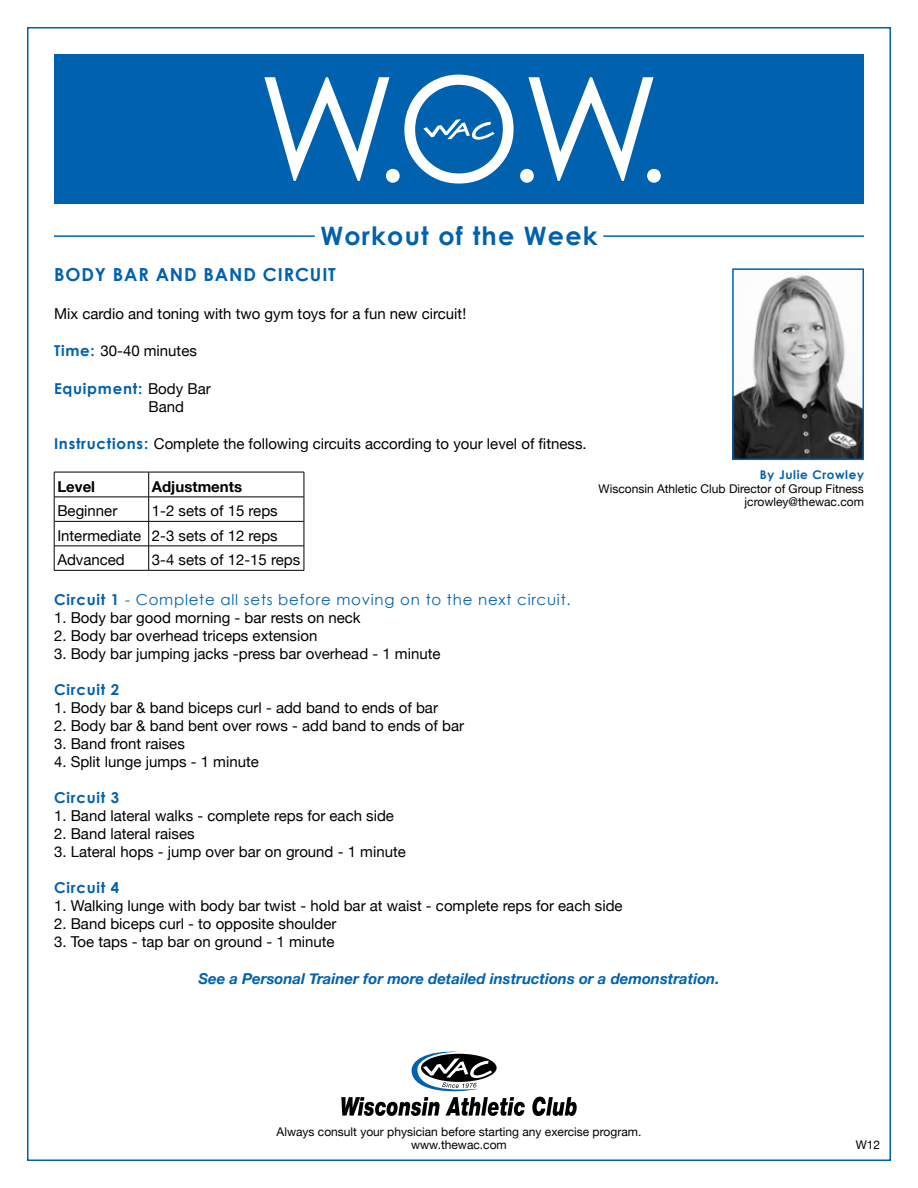
<style>
.page{position:relative;width:918px;height:1188px;background:#fff}
.page>*{position:absolute;margin:0;border:0;box-sizing:border-box;transform-origin:0 0}
.t1{font:144.45px "Century Gothic";color:#fff}
.t2{font:114.15px "Century Gothic";color:#fff}
.t3{font:700 25.35px "Century Gothic";letter-spacing:.05em;color:#0061af}
.t4{font:700 18px "Century Gothic";letter-spacing:.05em;color:#0061af}
.t5{font:15px/24.5px "Helvetica Neue";color:#000;text-align:justify}
.t6{font:italic 700 15px "Helvetica Neue";color:#0061af}
.t7{font:15px "Century Gothic";letter-spacing:.05em;color:#0061af}
.t8{font:700 15px "Century Gothic";letter-spacing:.05em;color:#0061af}
.t9{font:700 15px "Helvetica Neue";color:#000}
.t10{font:12px/13.5px "Helvetica Neue";color:#000;text-align:center}
.t11{font:700 12px "Century Gothic";letter-spacing:.05em;color:#0061af}
.s1{font-family:"Century Gothic";font-weight:700;color:#0061af}
.s2{font-family:"Helvetica Neue";font-weight:400;color:#000}
.s3{font-weight:700}
</style>
<div class="page">
<div style="left:54px;top:54px;width:810px;height:149px;background:#0061af"></div>
<svg style="left:423px;top:119px;width:72px;height:21px"></svg>
<hr style="left:54px;top:235px;width:261px;height:2px;background:#0061af">
<hr style="left:603px;top:235px;width:261px;height:2px;background:#0061af">
<svg style="left:532px;top:1097px;width:45px;height:19px"></svg>
<svg style="left:341px;top:1051px;width:184px;height:65px"></svg>
<img style="left:735px;top:274px;width:126px;height:183px">
<div style="left:732px;top:268px;width:132px;height:192px;border:2px solid #0061af"></div>
<hr style="left:54px;top:472px;width:95px;height:1px;background:#000">
<hr style="left:149px;top:472px;width:155px;height:1px;background:#000">
<hr style="left:54px;top:497px;width:95px;height:1px;background:#000">
<hr style="left:149px;top:497px;width:155px;height:1px;background:#000">
<hr style="left:54px;top:521px;width:95px;height:1px;background:#000">
<hr style="left:149px;top:521px;width:155px;height:1px;background:#000">
<hr style="left:54px;top:546px;width:95px;height:1px;background:#000">
<hr style="left:149px;top:546px;width:155px;height:1px;background:#000">
<hr style="left:54px;top:570px;width:95px;height:1px;background:#000">
<hr style="left:149px;top:570px;width:155px;height:1px;background:#000">
<svg style="left:54px;top:472px;width:1px;height:98px"></svg>
<svg style="left:148px;top:472px;width:1px;height:98px"></svg>
<svg style="left:304px;top:472px;width:1px;height:98px"></svg>
<h1 class="t1" style="left:258px;top:41px;width:404px">WOW</h1>
<h2 class="t2" style="left:376px;top:70px;width:294px">...</h2>
<h3 class="t3" style="left:320px;top:220px;width:279px">Workout of the Week</h3>
<p class="t4" style="left:54px;top:264px;width:283px">BODY BAR AND BAND CIRCUIT</p>
<p class="t5" style="left:54px;top:302px;width:414px">Mix cardio and toning with two gym toys for a fun new circuit!</p>
<p class="t5" style="left:54px;top:339px;width:144px"><span class="s1">Time:</span> 30-40 minutes</p>
<p class="t8" style="left:54px;top:379px;width:158px">Equipment: <span class="s2">Body Bar</span></p>
<p class="t5" style="left:148px;top:395px;width:37px">Band</p>
<p class="t5" style="left:54px;top:432px;width:534px"><span class="s1">Instructions:</span> Complete the following circuits according to your level of fitness.</p>
<p class="t9" style="left:57px;top:475px;width:39px">Level</p>
<p class="t9" style="left:152px;top:475px;width:92px">Adjustments</p>
<p class="t5" style="left:57px;top:500px;width:61px">Beginner</p>
<p class="t5" style="left:57px;top:500px;width:222px;text-indent:94px">1-2 sets of 15 reps Intermediate 2-3 sets of 12 reps Advanced</p>
<p class="t5" style="left:152px;top:549px;width:150px">3-4 sets of 12-15 reps</p>
<p class="t11" style="left:760px;top:467px;width:106px">By Julie Crowley</p>
<p class="t10" style="left:599px;top:482px;width:267px;text-align:right">Wisconsin Athletic Club Director of Group Fitness jcrowley@thewac.com</p>
<p class="t7" style="left:54px;top:590px;width:518px"><span class="s3">Circuit 1</span> - Complete all sets before moving on to the next circuit.</p>
<p class="t5" style="left:54px;top:606px;width:308px">1. Body bar good morning - bar rests on neck</p>
<p class="t5" style="left:54px;top:624px;width:265px">2. Body bar overhead triceps extension</p>
<p class="t5" style="left:54px;top:642px;width:388px">3. Body bar jumping jacks -press bar overhead - 1 minute</p>
<p class="t8" style="left:54px;top:680px;width:67px">Circuit 2</p>
<p class="t5" style="left:54px;top:696px;width:386px">1. Body bar &amp; band biceps curl - add band to ends of bar</p>
<p class="t5" style="left:54px;top:714px;width:412px">2. Body bar &amp; band bent over rows - add band to ends of bar</p>
<p class="t5" style="left:54px;top:732px;width:132px">3. Band front raises</p>
<p class="t5" style="left:54px;top:750px;width:206px">4. Split lunge jumps - 1 minute</p>
<p class="t8" style="left:54px;top:788px;width:67px">Circuit 3</p>
<p class="t5" style="left:54px;top:804px;width:342px">1. Band lateral walks - complete reps for each side</p>
<p class="t5" style="left:54px;top:822px;width:142px">2. Band lateral raises</p>
<p class="t5" style="left:54px;top:840px;width:353px">3. Lateral hops - jump over bar on ground - 1 minute</p>
<p class="t8" style="left:54px;top:878px;width:67px">Circuit 4</p>
<p class="t5" style="left:54px;top:894px;width:570px">1. Walking lunge with body bar twist - hold bar at waist - complete reps for each side</p>
<p class="t5" style="left:54px;top:912px;width:284px">2. Band biceps curl - to opposite shoulder</p>
<p class="t5" style="left:54px;top:930px;width:282px">3. Toe taps - tap bar on ground - 1 minute</p>
<p class="t6" style="left:198px;top:967px;width:523px">See a Personal Trainer for more detailed instructions or a demonstration.</p>
<p class="t10" style="left:277px;top:1125px;width:366px">Always consult your physician before starting any exercise program. www.thewac.com</p>
<p class="t10" style="left:856px;top:1139px;width:26px">W12</p>
</div>
